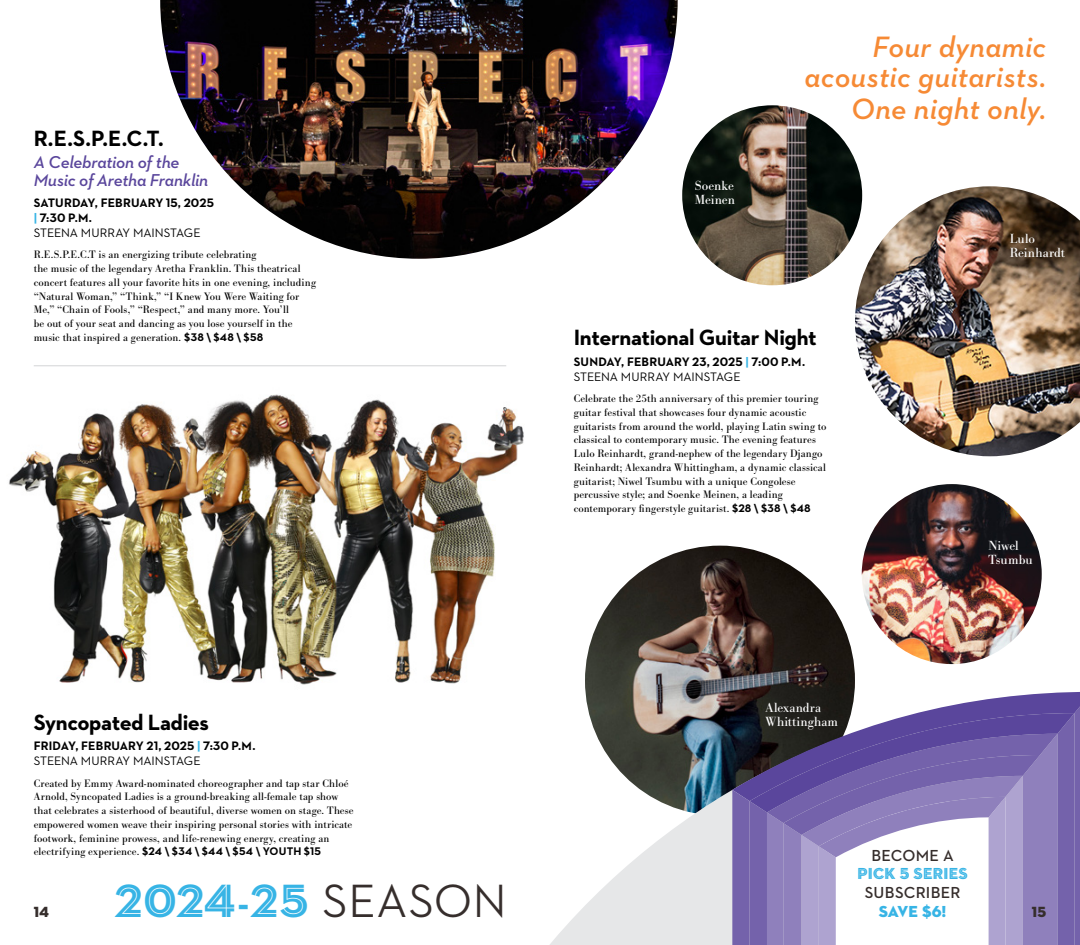
<style>
.page{position:relative;width:1080px;height:945px;background:#fff}
.page>*{position:absolute;margin:0;border:0;box-sizing:border-box;transform-origin:0 0}
.t1{font:47.5px "Neutraface 2 Display Inline";letter-spacing:.025em;color:#37b4e5}
.t2{font:italic 600 30px/31.1px "Neutraface 2 Text";letter-spacing:.01em;color:#f68a35;text-align:right}
.t3{font:700 22.5px "Neutraface 2 Text";letter-spacing:-.02em;color:#000}
.t4{font:italic 600 17.5px/18.8px "Neutraface 2 Text";letter-spacing:-.015em;color:#5a469c}
.t5{font:600 16.25px "Neutraface 2 Text";letter-spacing:.015em;color:#362e2c}
.t6{font:16.25px "Neutraface 2 Display Inline";letter-spacing:.015em;color:#37b4e5}
.t7{font:16.25px "Neutraface 2 Display Titling";color:#37b4e5}
.t8{font:15px "Neutraface 2 Display Titling";color:#362e2c}
.t9{font:13.75px/13.8px "Bodoni URW";letter-spacing:.005em;color:#fff}
.t10{font:700 12.5px/15px "Neutraface 2 Text";letter-spacing:.01em;color:#000}
.t11{font:11.25px/13.8px "Bodoni URW";letter-spacing:.01em;color:#000}
.t12{font:700 11.25px "Neutraface 2 Text";letter-spacing:.02em;color:#000}
.s1{color:#37b4e5}
.s2{font-weight:400}
.s3{font-family:"Neutraface 2 Text";font-weight:700}
.s4{font-family:"Bodoni URW";font-weight:400}
.s5{font-family:"Neutraface 2 Display";font-weight:700}
.s6{font-family:"Neutraface 2 Display";font-weight:500;color:#362e2c}
</style>
<div class="page">
<img style="left:9px;top:394px;width:515px;height:291px">
<img style="left:160px;top:0;width:518px;height:259px">
<img style="left:682px;top:105px;width:180px;height:180px;border-radius:90px">
<img style="left:585px;top:546px;width:270px;height:270px;border-radius:135px">
<img style="left:855px;top:186px;width:225px;height:270px">
<img style="left:862px;top:484px;width:180px;height:180px;border-radius:90px">
<hr style="left:34px;top:365px;width:472px;height:1px;background:#dcddde">
<svg style="left:550px;top:692px;width:182px;height:253px"></svg>
<svg style="left:732px;top:692px;width:348px;height:253px"></svg>
<h3 class="t3" style="left:34px;top:124px;width:131px">R.E.S.P.E.C.T.</h3>
<h3 class="t4" style="left:34px;top:152px;width:176px">A Celebration of the<br>Music of Aretha Franklin</h3>
<p class="t10" style="left:34px;top:195px;width:182px">SATURDAY, FEBRUARY 15, 2025 <span class="s1">|</span> 7:30 P.M.<br><span class="s2">STEENA MURRAY MAINSTAGE</span></p>
<p class="t11" style="left:34px;top:248px;width:284px">R.E.S.P.E.C.T is an energizing tribute celebrating<br>the music of the legendary Aretha Franklin. This theatrical concert features all your favorite hits in one evening, including “Natural Woman,” “Think,” “I Knew You Were Waiting for Me,” “Chain of Fools,” “Respect,” and many more. You’ll<br>be out of your seat and dancing as you lose yourself in the music that inspired a generation. <span class="s3">$38 \ $48 \ $58</span></p>
<h3 class="t3" style="left:34px;top:708px;width:177px">Syncopated Ladies</h3>
<p class="t10" style="left:34px;top:738px;width:223px">FRIDAY, FEBRUARY 21, 2025 <span class="s1">|</span> 7:30 P.M.<br><span class="s2">STEENA MURRAY MAINSTAGE</span></p>
<p class="t11" style="left:34px;top:776px;width:322px">Created by Emmy Award-nominated choreographer and tap star Chloé Arnold, Syncopated Ladies is a ground-breaking all-female tap show that celebrates a sisterhood of beautiful, diverse women on stage. These empowered women weave their inspiring personal stories with intricate footwork, feminine prowess, and life-renewing energy, creating an</p>
<p class="t12" style="left:34px;top:844px;width:289px"><span class="s4">electrifying experience.</span> $24 \ $34 \ $44 \ $54 \ YOUTH $15</p>
<h3 class="t8" style="left:34px;top:902px;width:17px">14</h3>
<h1 class="t1" style="left:115px;top:872px;width:393px">2024<span class="s5">-</span>25 <span class="s6">SEASON</span></h1>
<p class="t9" style="left:695px;top:179px;width:42px">Soenke<br>Meinen</p>
<h2 class="t2" style="left:805px;top:31px;width:243px">Four dynamic acoustic guitarists.<br>One night only.</h2>
<p class="t9" style="left:1010px;top:232px;width:57px">Lulo<br>Reinhardt</p>
<h3 class="t3" style="left:574px;top:323px;width:245px">International Guitar Night</h3>
<p class="t10" style="left:574px;top:354px;width:233px">SUNDAY, FEBRUARY 23, 2025 <span class="s1">|</span> 7:00 P.M.<br><span class="s2">STEENA MURRAY MAINSTAGE</span></p>
<p class="t11" style="left:574px;top:392px;width:254px">Celebrate the 25th anniversary of this premier touring guitar festival that showcases four dynamic acoustic guitarists from around the world, playing Latin swing to classical to contemporary music. The evening features Lulo Reinhardt, grand-nephew of the legendary Django Reinhardt; Alexandra Whittingham, a dynamic classical guitarist; Niwel Tsumbu with a unique Congolese percussive style; and Soenke Meinen, a leading contemporary fingerstyle guitarist. <span class="s3">$28 \ $38 \ $48</span></p>
<p class="t9" style="left:989px;top:539px;width:46px">Niwel<br>Tsumbu</p>
<p class="t9" style="left:766px;top:701px;width:74px">Alexandra<br>Whittingham</p>
<h3 class="t5" style="left:871px;top:845px;width:84px">BECOME A</h3>
<h3 class="t6" style="left:858px;top:864px;width:112px">PICK 5 SERIES</h3>
<h3 class="t5" style="left:865px;top:882px;width:97px">SUBSCRIBER</h3>
<h3 class="t7" style="left:879px;top:901px;width:69px">SAVE $6!</h3>
<h3 class="t8" style="left:1032px;top:903px;width:16px">15</h3>
</div>
